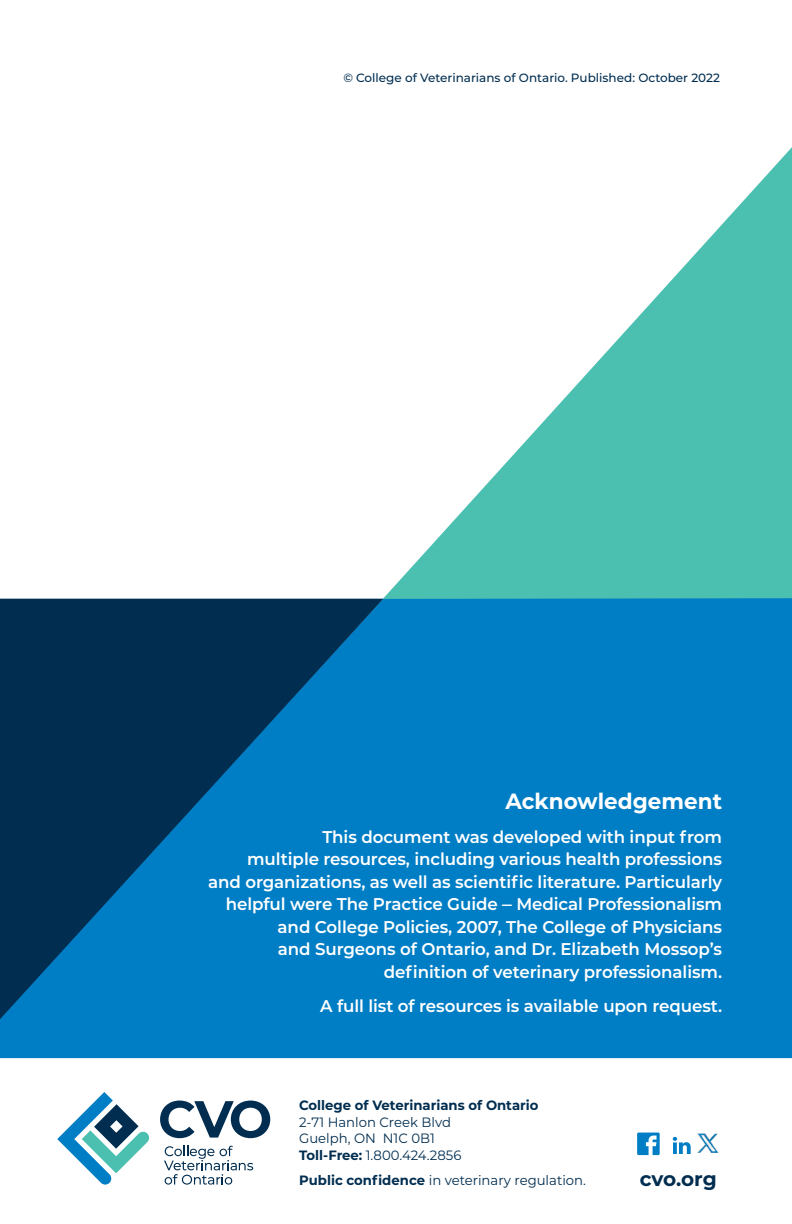
<style>
.page{position:relative;width:792px;height:1224px;background:#fff}
.page>*{position:absolute;margin:0;border:0;box-sizing:border-box;transform-origin:0 0}
.t1{font:700 22px "Montserrat";color:#fff}
.t2{font:700 20px "Montserrat";letter-spacing:-.01em;color:#002d50}
.C2_copy{font:600 17px/22.6px "Montserrat";letter-spacing:-.005em;color:#fff;text-align:right}
.t3{font:13.6px/16.4px "Montserrat";color:#002d50}
.t4{font:700 13.6px "Montserrat";color:#002d50}
.C2_copy-2{font:500 12px "Montserrat";color:#002d50}
.s1{font-weight:700}
</style>
<div class="page">
<svg style="left:383px;top:147px;width:409px;height:451px"></svg>
<svg style="left:164px;top:1146px;width:89px;height:39px"></svg>
<svg style="left:160px;top:1101px;width:110px;height:37px"></svg>
<svg style="left:57px;top:1092px;width:92px;height:93px"></svg>
<div style="left:0;top:598px;width:792px;height:461px;background:#007ec5"></div>
<svg style="left:0;top:599px;width:383px;height:458px;background:#00588f"></svg>
<svg style="left:673px;top:1137px;width:18px;height:17px"></svg>
<div style="left:637px;top:1133px;width:23px;height:22px;background:#007ec5"></div>
<svg style="left:646px;top:1136px;width:11px;height:20px"></svg>
<img style="left:697px;top:1133px;width:22px;height:20px">
<p class="C2_copy-2" style="left:343px;top:69px;width:378px">© College of Veterinarians of Ontario. Published: October 2022</p>
<h3 class="t1" style="left:506px;top:785px;width:218px">Acknowledgement</h3>
<p class="C2_copy" style="left:208px;top:825px;width:516px">This document was developed with input from<br>multiple resources, including various health professions<br>and organizations, as well as scientific literature. Particularly helpful were The Practice Guide – Medical Professionalism and College Policies, 2007, The College of Physicians<br>and Surgeons of Ontario, and Dr. Elizabeth Mossop’s definition of veterinary professionalism.</p>
<p class="C2_copy" style="left:320px;top:994px;width:403px">A full list of resources is available upon request.</p>
<p class="t4" style="left:299px;top:1096px;width:241px">College of Veterinarians of Ontario</p>
<p class="t3" style="left:299px;top:1113px;width:153px">2-71 Hanlon Creek Blvd<br>Guelph, ON N1C 0B1</p>
<p class="t3" style="left:299px;top:1147px;width:164px"><span class="s1">Toll-Free:</span> 1.800.424.2856</p>
<p class="t3" style="left:299px;top:1171px;width:288px"><span class="s1">Public confidence</span> in veterinary regulation.</p>
<p class="t2" style="left:640px;top:1164px;width:78px">cvo.org</p>
</div>
